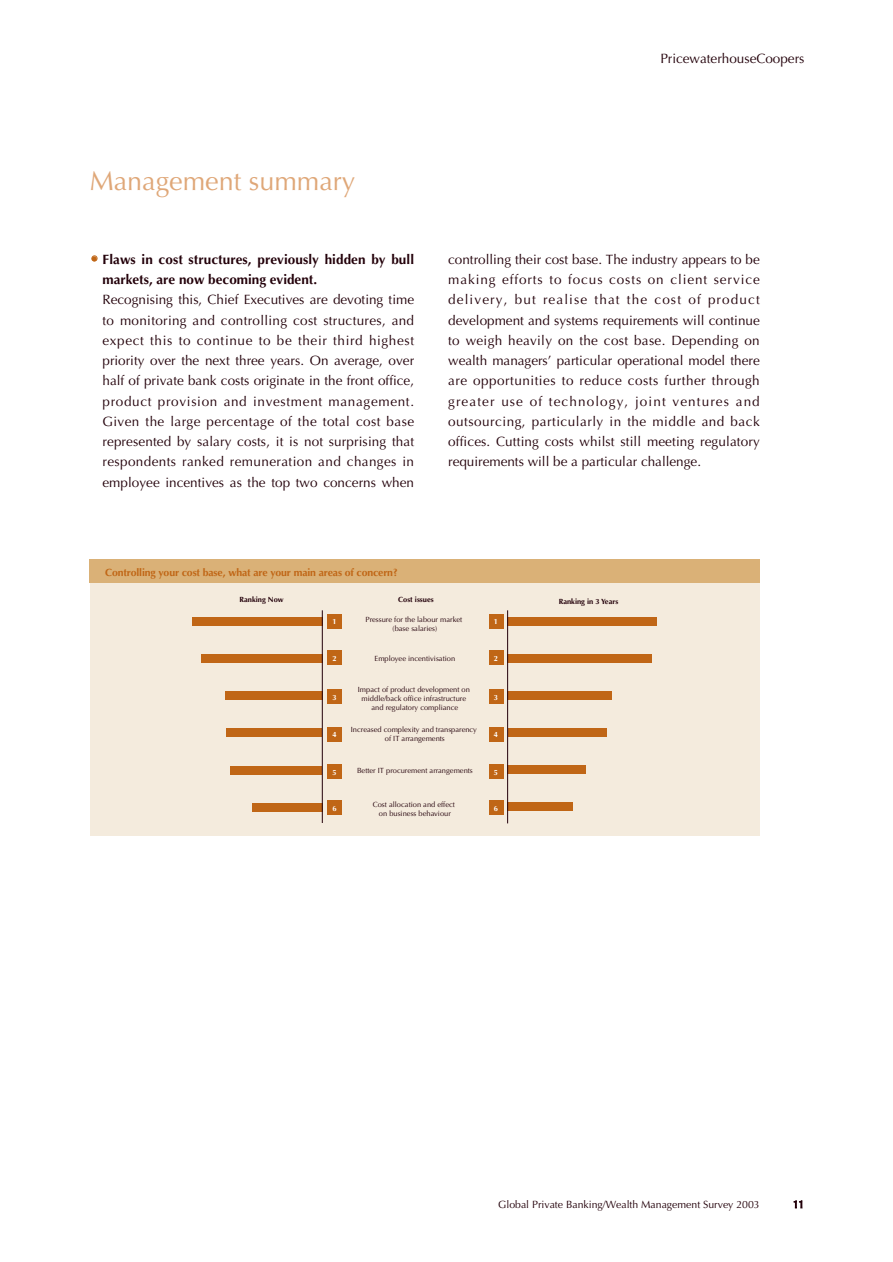
<style>
.page{position:relative;width:893px;height:1262px;background:#fff}
.page>*{position:absolute;margin:0;border:0;box-sizing:border-box;transform-origin:0 0}
.t1{font:27px "Optima";color:#dfa778}
.t2{font:13.5px/20.2px "Optima";color:#23000a;text-align:justify}
.t3{font:700 13.5px/20.2px "Optima";letter-spacing:.005em;color:#23000a}
.t4{font:700 10.5px "Optima";letter-spacing:-.01em;color:#c06616}
.t5{font:10.5px "Optima";color:#23000a}
.t6{font:7.5px/9px "Optima";color:#23000a;text-align:center}
.t7{font:700 7.5px "Optima";color:#23000a}
.t8{font:700 7.5px "Optima";color:#fff}
.s1{font-weight:400;font-size:15px;color:#c06616}
</style>
<div class="page">
<div style="left:90px;top:561px;width:669px;height:275px;background:#f4ebdd"></div>
<div style="left:90px;top:559px;width:669px;height:23px;background:#dab177"></div>
<div style="left:192px;top:617px;width:130px;height:9px;background:#c06616"></div>
<div style="left:201px;top:654px;width:121px;height:9px;background:#c06616"></div>
<div style="left:225px;top:691px;width:97px;height:9px;background:#c06616"></div>
<div style="left:226px;top:728px;width:96px;height:9px;background:#c06616"></div>
<div style="left:252px;top:802px;width:70px;height:9px;background:#c06616"></div>
<div style="left:507px;top:617px;width:150px;height:8px;background:#c06616"></div>
<div style="left:507px;top:654px;width:145px;height:9px;background:#c06616"></div>
<div style="left:507px;top:691px;width:104px;height:9px;background:#c06616"></div>
<div style="left:507px;top:728px;width:99px;height:9px;background:#c06616"></div>
<div style="left:507px;top:765px;width:79px;height:9px;background:#c06616"></div>
<div style="left:507px;top:802px;width:66px;height:9px;background:#c06616"></div>
<hr style="left:507px;top:610px;width:1px;height:213px;background:#23000a">
<div style="left:231px;top:766px;width:91px;height:9px;background:#c06616"></div>
<div style="left:327px;top:614px;width:15px;height:14px;background:#c06616"></div>
<div style="left:327px;top:650px;width:15px;height:15px;background:#c06616"></div>
<div style="left:327px;top:689px;width:15px;height:15px;background:#c06616"></div>
<div style="left:327px;top:727px;width:15px;height:14px;background:#c06616"></div>
<div style="left:327px;top:764px;width:15px;height:15px;background:#c06616"></div>
<div style="left:327px;top:800px;width:15px;height:14px;background:#c06616"></div>
<div style="left:488px;top:614px;width:15px;height:14px;background:#c06616"></div>
<div style="left:488px;top:650px;width:15px;height:15px;background:#c06616"></div>
<div style="left:488px;top:689px;width:15px;height:15px;background:#c06616"></div>
<div style="left:488px;top:727px;width:15px;height:14px;background:#c06616"></div>
<div style="left:488px;top:764px;width:15px;height:15px;background:#c06616"></div>
<div style="left:488px;top:800px;width:15px;height:14px;background:#c06616"></div>
<hr style="left:322px;top:610px;width:1px;height:213px;background:#23000a">
<p class="t2" style="left:660px;top:50px;width:146px">PricewaterhouseCoopers</p>
<h1 class="t1" style="left:90px;top:169px;width:267px">Management summary</h1>
<p class="t3" style="left:102px;top:250px;width:313px;text-indent:-13px"><span class="s1">•</span> Flaws in cost structures, previously hidden by bull markets, are now becoming evident.</p>
<p class="t2" style="left:102px;top:291px;width:313px">Recognising this, Chief Executives are devoting time to monitoring and controlling cost structures, and expect this to continue to be their third highest priority over the next three years. On average, over half of private bank costs originate in the front office, product provision and investment management.<br>Given the large percentage of the total cost base represented by salary costs, it is not surprising that respondents ranked remuneration and changes in employee incentives as the top two concerns when</p>
<p class="t2" style="left:448px;top:250px;width:313px">controlling their cost base. The industry appears to be making efforts to focus costs on client service delivery, but realise that the cost of product development and systems requirements will continue to weigh heavily on the cost base. Depending on wealth managers’ particular operational model there are opportunities to reduce costs further through greater use of technology, joint ventures and outsourcing, particularly in the middle and back offices. Cutting costs whilst still meeting regulatory requirements will be a particular challenge.</p>
<p class="t4" style="left:105px;top:567px;width:294px">Controlling your cost base, what are your main areas of concern?</p>
<p class="t7" style="left:239px;top:596px;width:46px">Ranking Now</p>
<p class="t7" style="left:398px;top:596px;width:37px">Cost issues</p>
<p class="t7" style="left:558px;top:599px;width:61px">Ranking in 3 Years</p>
<p class="t8" style="left:332px;top:618px;width:6px">1</p>
<p class="t8" style="left:332px;top:655px;width:6px">2</p>
<p class="t8" style="left:332px;top:694px;width:6px">3</p>
<p class="t8" style="left:332px;top:731px;width:6px">4</p>
<p class="t8" style="left:332px;top:769px;width:6px">5</p>
<p class="t8" style="left:332px;top:805px;width:6px">6</p>
<p class="t6" style="left:365px;top:616px;width:98px">Pressure for the labour market (base salaries)</p>
<p class="t6" style="left:374px;top:654px;width:82px">Employee incentivisation</p>
<p class="t6" style="left:358px;top:686px;width:114px">Impact of product development on middle/back office infrastructure and regulatory compliance</p>
<p class="t6" style="left:351px;top:725px;width:128px">Increased complexity and transparency of IT arrangements</p>
<p class="t6" style="left:357px;top:766px;width:117px">Better IT procurement arrangements</p>
<p class="t6" style="left:373px;top:800px;width:84px">Cost allocation and effect on business behaviour</p>
<p class="t8" style="left:493px;top:618px;width:6px">1</p>
<p class="t8" style="left:493px;top:655px;width:6px">2</p>
<p class="t8" style="left:493px;top:694px;width:6px">3</p>
<p class="t8" style="left:493px;top:731px;width:6px">4</p>
<p class="t8" style="left:493px;top:769px;width:6px">5</p>
<p class="t8" style="left:493px;top:805px;width:6px">6</p>
<p class="t5" style="left:498px;top:1200px;width:263px">Global Private Banking/Wealth Management Survey 2003</p>
<p class="t5" style="left:793px;top:1200px;width:13px">11</p>
</div>
